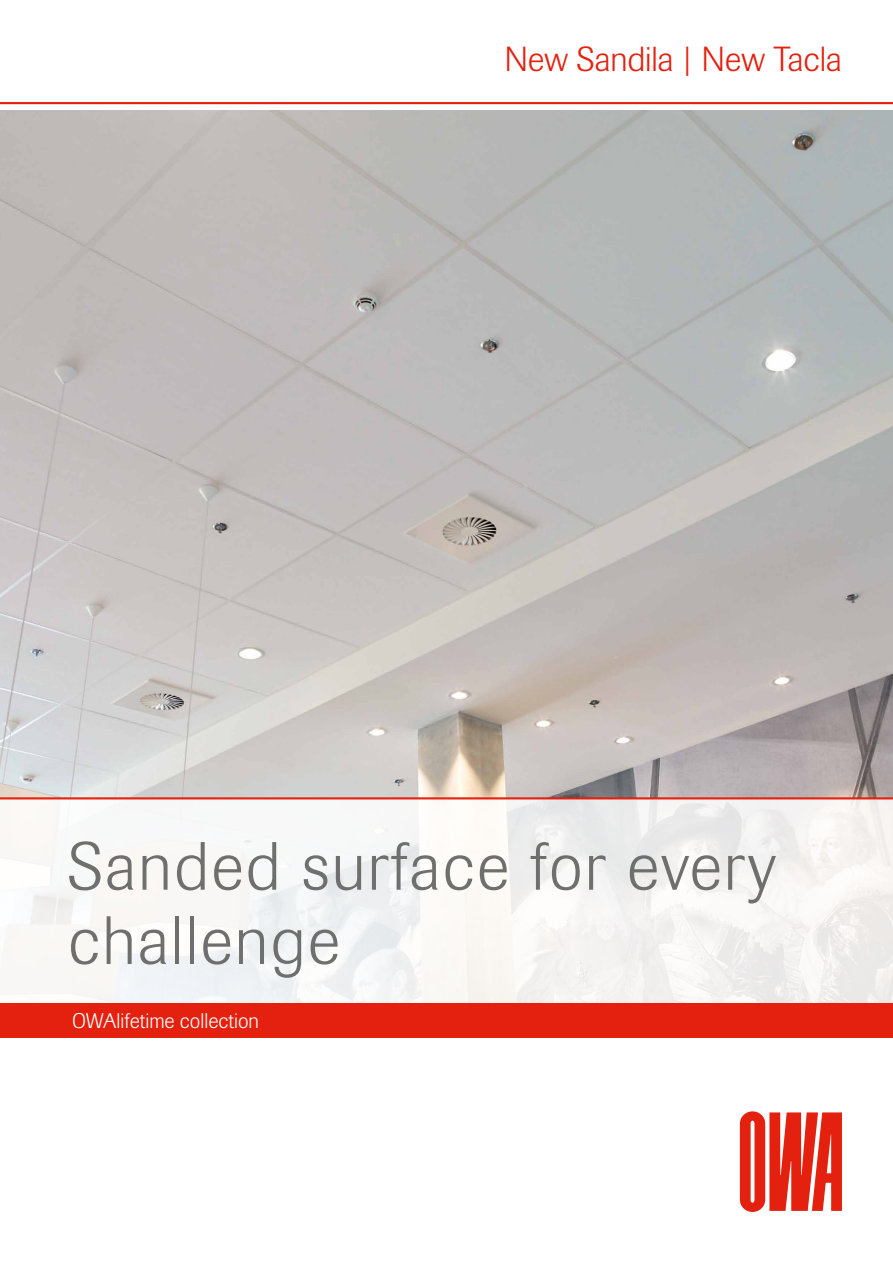
<style>
.page{position:relative;width:893px;height:1263px;background:#fff}
.page>*{position:absolute;margin:0;border:0;box-sizing:border-box;transform-origin:0 0}
.t1{font:300 67.5px/74.2px "Imago Pro";letter-spacing:.03em;color:#6f6f6e}
.t2{font:300 34.5px "Imago Pro";letter-spacing:-.005em;color:#e4200e}
.t3{font:300 21px "Imago Pro";color:#fff}
</style>
<div class="page">
<img style="left:0;top:111px;width:893px;height:686px">
<div style="left:0;top:799px;width:893px;height:204px;background:linear-gradient(to right,#f8f9f8,#f2f0ef)"></div>
<div style="left:0;top:1003px;width:893px;height:34px;background:#e4200e"></div>
<hr style="left:0;top:102px;width:893px;height:2px;background:#e4200e">
<hr style="left:0;top:797px;width:893px;height:2px;background:#e4200e">
<svg style="left:740px;top:1111px;width:102px;height:101px"></svg>
<p class="t2" style="left:504px;top:37px;width:339px">New Sandila | New Tacla</p>
<p class="t1" style="left:68px;top:828px;width:709px">Sanded surface for every challenge</p>
<p class="t3" style="left:72px;top:1007px;width:188px">OWAlifetime collection</p>
</div>
